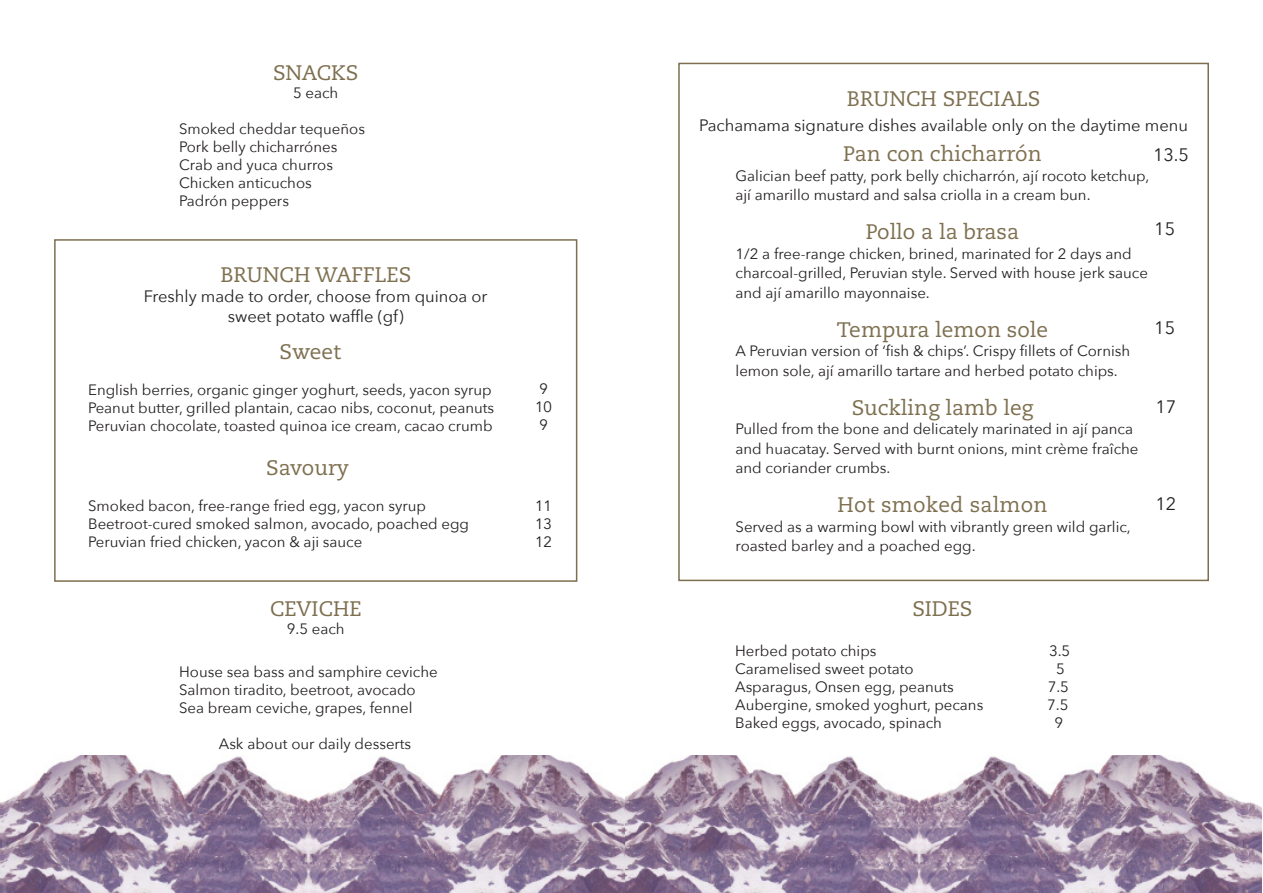
<style>
.page{position:relative;width:1263px;height:893px;background:#fff}
.page>*{position:absolute;margin:0;border:0;box-sizing:border-box;transform-origin:0 0}
.t1{font:21px "Caecilia LT Std";color:#7d6f4f}
.t2{font:18px "Avenir Next";color:#231f20}
.t3{font:16.5px/19.8px "Avenir Next";color:#231f20;text-align:center}
.t4{font:15px/18px "Avenir Next";color:#231f20}
.t5{font:15px/18px "Avenir";color:#231f20}
</style>
<div class="page">
<img style="left:0;top:755px;width:1261px;height:138px">
<div style="left:678px;top:63px;width:531px;height:518px;border:2px solid #7d6f4f"></div>
<div style="left:54px;top:239px;width:523px;height:343px;border:2px solid #7d6f4f"></div>
<h1 class="t1" style="left:273px;top:60px;width:87px">SNACKS</h1>
<p class="t4" style="left:293px;top:84px;width:47px">5 each</p>
<p class="t4" style="left:179px;top:120px;width:187px">Smoked cheddar tequeños<br>Pork belly chicharrónes<br>Crab and yuca churros<br>Chicken anticuchos<br>Padrón peppers</p>
<h1 class="t1" style="left:220px;top:263px;width:192px">BRUNCH WAFFLES</h1>
<p class="t3" style="left:144px;top:287px;width:345px">Freshly made to order, choose from quinoa or sweet potato waffle (gf)</p>
<h1 class="t1" style="left:280px;top:339px;width:63px">Sweet</h1>
<p class="t4" style="left:88px;top:381px;width:408px">English berries, organic ginger yoghurt, seeds, yacon syrup<br>Peanut butter, grilled plantain, cacao nibs, coconut, peanuts<br>Peruvian chocolate, toasted quinoa ice cream, cacao crumb</p>
<h1 class="t1" style="left:266px;top:455px;width:84px">Savoury</h1>
<p class="t4" style="left:88px;top:497px;width:382px">Smoked bacon, free-range fried egg, yacon syrup<br>Beetroot-cured smoked salmon, avocado, poached egg<br>Peruvian fried chicken, yacon &amp; aji sauce</p>
<h1 class="t1" style="left:270px;top:597px;width:93px">CEVICHE</h1>
<p class="t4" style="left:287px;top:620px;width:59px">9.5 each</p>
<p class="t4" style="left:179px;top:664px;width:260px">House sea bass and samphire ceviche<br>Salmon tiradito, beetroot, avocado<br>Sea bream ceviche, grapes, fennel</p>
<p class="t4" style="left:219px;top:735px;width:194px">Ask about our daily desserts</p>
<h1 class="t1" style="left:847px;top:86px;width:195px">BRUNCH SPECIALS</h1>
<p class="t3" style="left:699px;top:116px;width:490px">Pachamama signature dishes available only on the daytime menu</p>
<p class="t2" style="left:1153px;top:143px;width:37px">13.5</p>
<h1 class="t1" style="left:843px;top:142px;width:200px">Pan con chicharrón</h1>
<p class="t4" style="left:735px;top:166px;width:415px;line-height:19.5px">Galician beef patty, pork belly chicharrón, ají rocoto ketchup, ají amarillo mustard and salsa criolla in a cream bun.</p>
<h1 class="t1" style="left:866px;top:220px;width:155px">Pollo a la brasa</h1>
<p class="t4" style="left:735px;top:244px;width:414px;line-height:19.5px">1/2 a free-range chicken, brined, marinated for 2 days and charcoal-grilled, Peruvian style. Served with house jerk sauce and ají amarillo mayonnaise.</p>
<h1 class="t1" style="left:837px;top:317px;width:213px">Tempura lemon sole</h1>
<p class="t4" style="left:735px;top:342px;width:396px;line-height:19.5px">A Peruvian version of ‘fish &amp; chips’. Crispy fillets of Cornish lemon sole, ají amarillo tartare and herbed potato chips.</p>
<h1 class="t1" style="left:852px;top:395px;width:183px">Suckling lamb leg</h1>
<p class="t4" style="left:735px;top:420px;width:404px;line-height:19.5px">Pulled from the bone and delicately marinated in ají panca and huacatay. Served with burnt onions, mint crème fraîche and coriander crumbs.</p>
<h1 class="t1" style="left:837px;top:493px;width:211px">Hot smoked salmon</h1>
<p class="t4" style="left:735px;top:517px;width:397px;line-height:19.5px">Served as a warming bowl with vibrantly green wild garlic, roasted barley and a poached egg.</p>
<p class="t2" style="left:1154px;top:217px;width:22px">15</p>
<p class="t2" style="left:1154px;top:316px;width:22px">15</p>
<p class="t5" style="left:535px;top:380px;width:18px">9<br>10<br>9</p>
<p class="t2" style="left:1155px;top:395px;width:22px">17</p>
<p class="t5" style="left:535px;top:498px;width:18px;text-align:justify">11<br>13<br>12</p>
<p class="t2" style="left:1155px;top:492px;width:22px">12</p>
<h1 class="t1" style="left:912px;top:597px;width:61px">SIDES</h1>
<p class="t4" style="left:735px;top:642px;width:143px">Herbed potato chips</p>
<p class="t4" style="left:1049px;top:642px;width:23px">3.5</p>
<p class="t4" style="left:735px;top:660px;width:180px">Caramelised sweet potato</p>
<p class="t4" style="left:1056px;top:660px;width:10px">5</p>
<p class="t4" style="left:735px;top:678px;width:220px">Asparagus, Onsen egg, peanuts</p>
<p class="t4" style="left:1048px;top:678px;width:23px">7.5</p>
<p class="t4" style="left:735px;top:696px;width:250px">Aubergine, smoked yoghurt, pecans</p>
<p class="t4" style="left:1047px;top:696px;width:23px">7.5</p>
<p class="t4" style="left:735px;top:714px;width:208px">Baked eggs, avocado, spinach</p>
<p class="t4" style="left:1054px;top:714px;width:10px">9</p>
</div>
